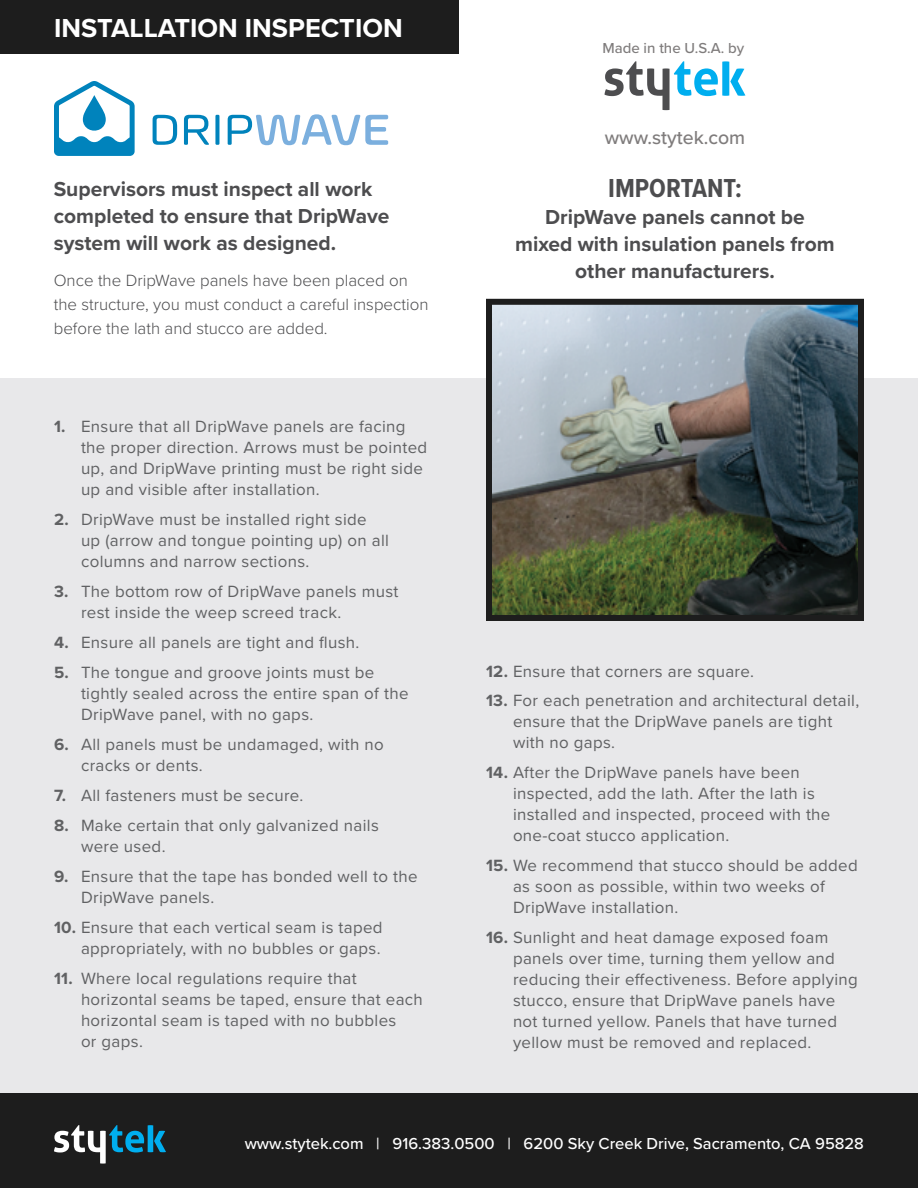
<style>
.page{position:relative;width:918px;height:1188px;background:#fff}
.page>*{position:absolute;margin:0;border:0;box-sizing:border-box;transform-origin:0 0}
.t1{font:700 27px "Proxima Nova";color:#fff}
.t2{font:700 27px "Proxima Nova Cond";color:#4d4d4f}
.t3{font:700 21px/27px "Proxima Nova";color:#4d4d4f}
.t4{font:500 19.5px "Proxima Nova";color:#7f7c7c}
.t5{font:16.8px/21px "Proxima Nova";letter-spacing:.02em;color:#606163}
.t6{font:300 16.8px/24px "Proxima Nova";color:#4d4d4f}
.t7{font:500 16.5px "Proxima Nova";color:#fff}
.t8{font:500 15px "Proxima Nova";color:#7f7c7c}
.s1{font-weight:700}
</style>
<div class="page">
<div style="left:0;top:378px;width:918px;height:754px;background:#e8e8ea"></div>
<svg style="left:153px;top:115px;width:24px;height:30px"></svg>
<svg style="left:184px;top:115px;width:25px;height:30px"></svg>
<svg style="left:215px;top:115px;width:4px;height:30px"></svg>
<svg style="left:228px;top:114px;width:160px;height:31px"></svg>
<svg style="left:54px;top:81px;width:81px;height:75px"></svg>
<div style="left:0;top:0;width:459px;height:54px;background:#1d1d1d"></div>
<svg style="left:605px;top:61px;width:140px;height:49px"></svg>
<div style="left:0;top:1094px;width:918px;height:94px;background:#1d1d1d"></div>
<svg style="left:54px;top:1125px;width:112px;height:39px"></svg>
<img style="left:493px;top:306px;width:364px;height:308px">
<div style="left:486px;top:299px;width:378px;height:322px;border:6px solid #1d1d1d"></div>
<h1 class="t1" style="left:54px;top:8px;width:350px">INSTALLATION INSPECTION</h1>
<p class="t3" style="left:54px;top:175px;width:337px">Supervisors must inspect all work completed to ensure that DripWave system will work as designed.</p>
<p class="t6" style="left:54px;top:267px;width:376px">Once the DripWave panels have been placed on the structure, you must conduct a careful inspection before the lath and stucco are added.</p>
<p class="t5" style="left:81px;top:415px;width:348px;text-indent:-27px"><span class="s1">1.</span> Ensure that all DripWave panels are facing the proper direction. Arrows must be pointed up, and DripWave printing must be right side up and visible after installation.</p>
<p class="t5" style="left:81px;top:508px;width:309px;text-indent:-27px"><span class="s1">2.</span> DripWave must be installed right side up (arrow and tongue pointing up) on all columns and narrow sections.</p>
<p class="t5" style="left:81px;top:580px;width:319px;text-indent:-27px"><span class="s1">3.</span> The bottom row of DripWave panels must rest inside the weep screed track.</p>
<p class="t5" style="left:54px;top:631px;width:307px"><span class="s1">4.</span> Ensure all panels are tight and flush.</p>
<p class="t5" style="left:81px;top:661px;width:329px;text-indent:-27px"><span class="s1">5.</span> The tongue and groove joints must be tightly sealed across the entire span of the<br>DripWave panel, with no gaps.</p>
<p class="t5" style="left:81px;top:733px;width:304px;text-indent:-27px"><span class="s1">6.</span> All panels must be undamaged, with no cracks or dents.</p>
<p class="t5" style="left:54px;top:784px;width:251px"><span class="s1">7.</span> All fasteners must be secure.</p>
<p class="t5" style="left:81px;top:814px;width:299px;text-indent:-27px"><span class="s1">8.</span> Make certain that only galvanized nails were used.</p>
<p class="t5" style="left:81px;top:865px;width:338px;text-indent:-27px"><span class="s1">9.</span> Ensure that the tape has bonded well to the<br>DripWave panels.</p>
<p class="t5" style="left:54px;top:916px;width:330px;text-align:right"><span class="s1">10.</span> Ensure that each vertical seam is taped appropriately, with no bubbles or gaps.</p>
<p class="t5" style="left:81px;top:967px;width:343px;text-indent:-27px"><span class="s1">11.</span> Where local regulations require that horizontal seams be taped, ensure that each horizontal seam is taped with no bubbles<br>or gaps.</p>
<p class="t8" style="left:602px;top:37px;width:144px">Made in the U.S.A. by</p>
<p class="t4" style="left:605px;top:123px;width:142px">www.stytek.com</p>
<h1 class="t2" style="left:608px;top:169px;width:135px">IMPORTANT:</h1>
<p class="t3" style="left:515px;top:203px;width:321px;text-align:center">DripWave panels cannot be mixed with insulation panels from other manufacturers.</p>
<p class="t5" style="left:486px;top:661px;width:270px"><span class="s1">12.</span> Ensure that corners are square.</p>
<p class="t5" style="left:513px;top:689px;width:348px;text-indent:-27px"><span class="s1">13.</span> For each penetration and architectural detail, ensure that the DripWave panels are tight with no gaps.</p>
<p class="t5" style="left:513px;top:761px;width:319px;text-indent:-27px"><span class="s1">14.</span> After the DripWave panels have been inspected, add the lath. After the lath is installed and inspected, proceed with the one-coat stucco application.</p>
<p class="t5" style="left:513px;top:854px;width:346px;text-indent:-27px"><span class="s1">15.</span> We recommend that stucco should be added as soon as possible, within two weeks of<br>DripWave installation.</p>
<p class="t5" style="left:513px;top:926px;width:346px;text-indent:-27px"><span class="s1">16.</span> Sunlight and heat damage exposed foam panels over time, turning them yellow and reducing their effectiveness. Before applying stucco, ensure that DripWave panels have not turned yellow. Panels that have turned yellow must be removed and replaced.</p>
<p class="t7" style="left:245px;top:1131px;width:621px">www.stytek.com | 916.383.0500 | 6200 Sky Creek Drive, Sacramento, CA 95828</p>
</div>
